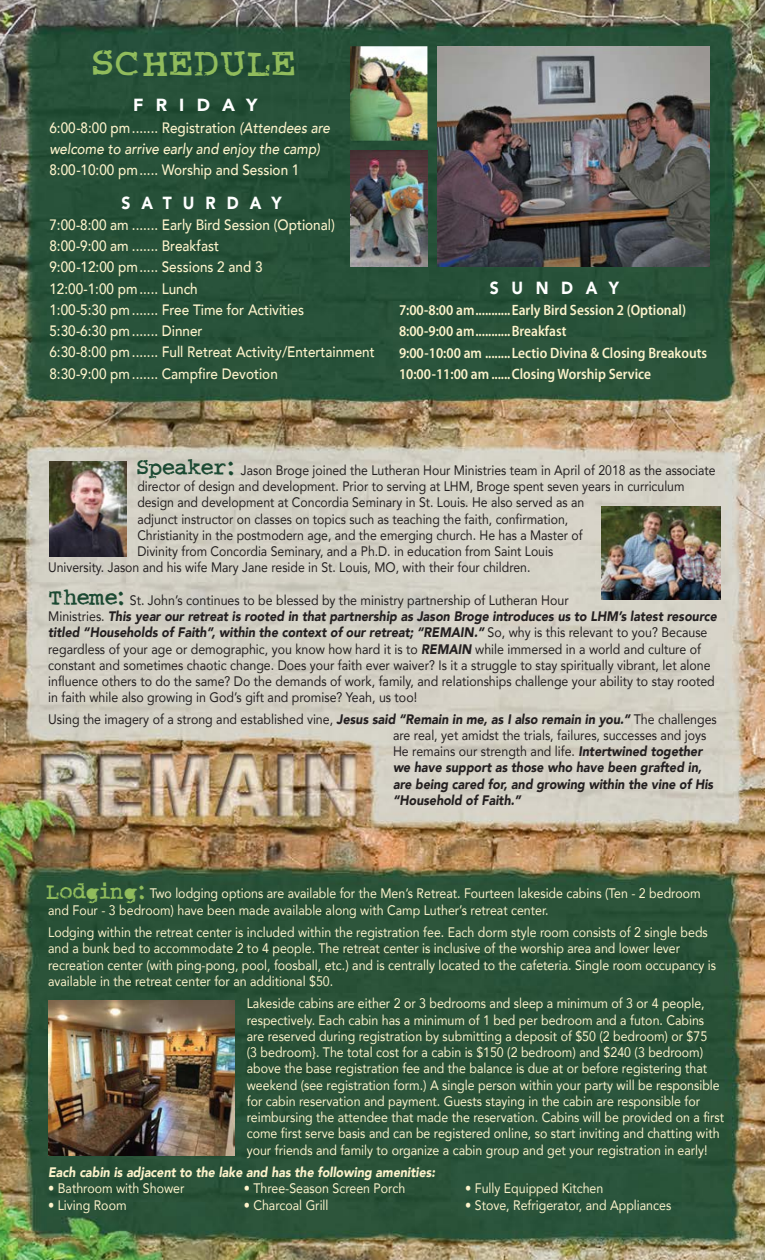
<style>
.page{position:relative;width:765px;height:1260px;background:#fff}
.page>*{position:absolute;margin:0;border:0;box-sizing:border-box;transform-origin:0 0}
.t1{font:45px "Crud";color:#91bc5c}
.t2{font:26.25px "Crud";letter-spacing:.025em;color:#1b4932;scale:.95 1}
.t3{font:26.25px "Crud";letter-spacing:.025em;color:#91bc5c;scale:.95 1}
.t4{font:900 17.5px "Avenir";letter-spacing:.7em;color:#fff;scale:.9 1}
.t5{font:900 17.5px "Avenir";letter-spacing:.7em;color:#fff}
.t6{font:500 15px/21.2px "Avenir";color:#fdf3cb;scale:.9 1}
.t7{font:600 15px/21.2px "Myriad Pro";color:#fdf3cb;scale:.9 1}
.t8{font:italic 500 15px/21.2px "Avenir";color:#fdf3cb;scale:.9 1}
.t9{font:13.75px/16.2px "Avenir";color:#fdf3cb;scale:.9 1}
.t10{font:13.75px/16.2px "Avenir";color:#231f20;scale:.9 1}
.t11{font:13.75px "Avenir";color:#231f20;scale:.89 1}
.t12{font:italic 900 13.75px/16.2px "Avenir";color:#231f20;scale:.9 1}
.t13{font:italic 900 13.75px "Avenir";color:#fdf3cb;scale:.9 1}
.s1{font-style:normal}
.s2{font-weight:900;font-style:italic}
.s3{font-weight:400;font-style:normal}
</style>
<div class="page">
<img style="left:0;top:0;width:765px;height:1260px">
<img style="left:48px;top:1000px;width:186px;height:155px">
<img style="left:602px;top:506px;width:119px;height:94px">
<img style="left:350px;top:151px;width:77px;height:115px">
<img style="left:438px;top:46px;width:272px;height:220px">
<img style="left:350px;top:46px;width:78px;height:95px">
<img style="left:50px;top:461px;width:77px;height:95px">
<h1 class="t1" style="left:93px;top:39px;width:203px">SCHEDULE</h1>
<p class="t5" style="left:133px;top:90px;width:126px">FRIDAY</p>
<p class="t8" style="left:49px;top:117px;width:313px"><span class="s1">6:00-8:00 pm....... Registration</span> (Attendees are welcome to arrive early and enjoy the camp)</p>
<p class="t6" style="left:49px;top:158px;width:279px">8:00-10:00 pm..... Worship and Session 1</p>
<p class="t4" style="left:122px;top:188px;width:179px">SATURDAY</p>
<p class="t6" style="left:49px;top:213px;width:363px">7:00-8:00 am ....... Early Bird Session (Optional)<br>8:00-9:00 am ....... Breakfast<br>9:00-12:00 pm..... Sessions 2 and 3<br>12:00-1:00 pm ..... Lunch<br>1:00-5:30 pm ....... Free Time for Activities<br>5:30-6:30 pm ....... Dinner<br>6:30-8:00 pm ....... Full Retreat Activity/Entertainment 8:30-9:00 pm ....... Campfire Devotion</p>
<p class="t4" style="left:490px;top:273px;width:145px">SUNDAY</p>
<p class="t7" style="left:399px;top:299px;width:344px">7:00-8:00 am...........Early Bird Session 2 (Optional)<br>8:00-9:00 am...........Breakfast<br>9:00-10:00 am ........Lectio Divina &amp; Closing Breakouts 10:00-11:00 am ......Closing Worship Service</p>
<h2 class="t2" style="left:137px;top:453px;width:104px">Speaker:</h2>
<p class="t11" style="left:241px;top:459px;width:535px">Jason Broge joined the Lutheran Hour Ministries team in April of 2018 as the associate</p>
<p class="t11" style="left:137px;top:475px;width:616px">director of design and development. Prior to serving at LHM, Broge spent seven years in curriculum</p>
<p class="t11" style="left:137px;top:492px;width:504px">design and development at Concordia Seminary in St. Louis. He also served as an</p>
<p class="t11" style="left:137px;top:508px;width:486px">adjunct instructor on classes on topics such as teaching the faith, confirmation,</p>
<p class="t11" style="left:137px;top:524px;width:502px">Christianity in the postmodern age, and the emerging church. He has a Master of</p>
<p class="t11" style="left:137px;top:540px;width:469px">Divinity from Concordia Seminary, and a Ph.D. in education from Saint Louis</p>
<p class="t11" style="left:48px;top:557px;width:543px">University. Jason and his wife Mary Jane reside in St. Louis, MO, with their four children.</p>
<p class="t10" style="left:48px;top:592px;width:745px;text-indent:82px">St. John’s continues to be blessed by the ministry partnership of Lutheran Hour<br>Ministries. <span class="s2">This year our retreat is rooted in that partnership as Jason Broge introduces us to LHM’s latest resource titled “Households of Faith”, within the context of our retreat; “REMAIN.”</span> So, why is this relevant to you? Because regardless of your age or demographic, you know how hard it is to <span class="s2">REMAIN</span> while immersed in a world and culture of constant and sometimes chaotic change. Does your faith ever waiver? Is it a struggle to stay spiritually vibrant, let alone influence others to do the same? Do the demands of work, family, and relationships challenge your ability to stay rooted in faith while also growing in God’s gift and promise? Yeah, us too!</p>
<p class="t12" style="left:393px;top:711px;width:361px;text-indent:-345px"><span class="s3">Using the imagery of a strong and established vine,</span> Jesus said “Remain in me, as I also remain in you.” <span class="s3">The challenges are real, yet amidst the trials, failures, successes and joys He remains our strength and life.</span> Intertwined together we have support as those who have been grafted in, are being cared for, and growing within the vine of His “Household of Faith.”</p>
<h2 class="t2" style="left:49px;top:583px;width:81px">Theme:</h2>
<h2 class="t3" style="left:47px;top:877px;width:105px">Lodging:</h2>
<p class="t9" style="left:48px;top:885px;width:727px;text-indent:101px">Two lodging options are available for the Men’s Retreat. Fourteen lakeside cabins (Ten - 2 bedroom and Four - 3 bedroom) have been made available along with Camp Luther’s retreat center.</p>
<p class="t9" style="left:48px;top:924px;width:744px">Lodging within the retreat center is included within the registration fee. Each dorm style room consists of 2 single beds and a bunk bed to accommodate 2 to 4 people. The retreat center is inclusive of the worship area and lower lever recreation center (with ping-pong, pool, foosball, etc.) and is centrally located to the cafeteria. Single room occupancy is available in the retreat center for an additional $50.</p>
<p class="t9" style="left:247px;top:995px;width:532px">Lakeside cabins are either 2 or 3 bedrooms and sleep a minimum of 3 or 4 people, respectively. Each cabin has a minimum of 1 bed per bedroom and a futon. Cabins are reserved during registration by submitting a deposit of $50 (2 bedroom) or $75<br>(3 bedroom}. The total cost for a cabin is $150 (2 bedroom) and $240 (3 bedroom) above the base registration fee and the balance is due at or before registering that weekend (see registration form.) A single person within your party will be responsible for cabin reservation and payment. Guests staying in the cabin are responsible for reimbursing the attendee that made the reservation. Cabins will be provided on a first come first serve basis and can be registered online, so start inviting and chatting with your friends and family to organize a cabin group and get your registration in early!</p>
<p class="t13" style="left:48px;top:1161px;width:432px">Each cabin is adjacent to the lake and has the following amenities:</p>
<p class="t9" style="left:48px;top:1180px;width:153px">• Bathroom with Shower</p>
<p class="t9" style="left:244px;top:1180px;width:181px">• Three-Season Screen Porch</p>
<p class="t9" style="left:465px;top:1180px;width:155px">• Fully Equipped Kitchen</p>
<p class="t9" style="left:48px;top:1196px;width:89px">• Living Room</p>
<p class="t9" style="left:244px;top:1196px;width:96px">• Charcoal Grill</p>
<p class="t9" style="left:465px;top:1196px;width:231px">• Stove, Refrigerator, and Appliances</p>
</div>
